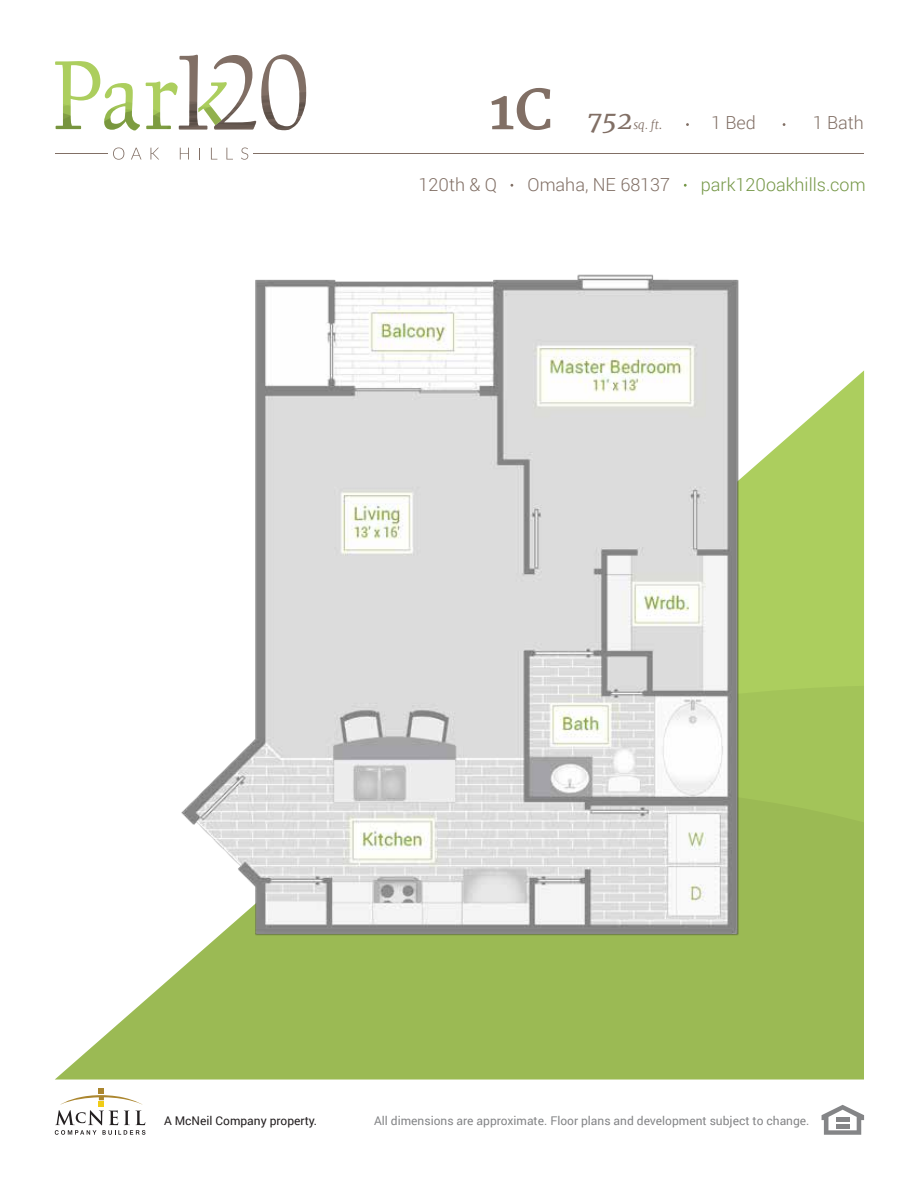
<style>
.page{position:relative;width:918px;height:1188px;background:#fff}
.page>*{position:absolute;margin:0;border:0;box-sizing:border-box;transform-origin:0 0}
.t1{font:700 54px "Merriweather";color:#816f65}
.t2{font:italic 27px "Merriweather";color:#816f65}
.t3{font:300 18px "Roboto";color:#816f65}
.t4{font:300 18px "Roboto";color:#759747}
.t5{font:12px "Roboto";color:#848587}
.t6{font:12px "Roboto";color:#231f20}
.t7{font:italic 300 12px "Merriweather";color:#816f65}
.s1{font-family:"Myriad Pro";font-weight:400;font-style:normal}
</style>
<div class="page">
<svg style="left:54px;top:985px;width:811px;height:150px;fill:#9bba54"></svg>
<svg style="left:822px;top:1105px;width:42px;height:30px"></svg>
<div style="left:836px;top:1117px;width:13px;height:5px;background:#848587"></div>
<hr style="left:836px;top:1124px;width:13px;height:4px;background:#848587">
<img style="left:163px;top:274px;width:702px;height:711px">
<svg style="left:55px;top:54px;width:252px;height:106px"></svg>
<hr style="left:55px;top:153px;width:53px;height:1px;background:#816f65">
<hr style="left:254px;top:153px;width:610px;height:1px;background:#816f65">
<svg style="left:55px;top:1089px;width:90px;height:46px"></svg>
<h1 class="t1" style="left:489px;top:79px;width:65px">1C</h1>
<h2 class="t2" style="left:588px;top:103px;width:47px">752</h2>
<p class="t7" style="left:633px;top:118px;width:30px">sq. ft<span class="s1">.</span></p>
<h3 class="t3" style="left:711px;top:110px;width:46px">1 Bed</h3>
<h3 class="t3" style="left:813px;top:110px;width:53px">1 Bath</h3>
<h3 class="t3" style="left:419px;top:172px;width:80px">120th &amp; Q</h3>
<h3 class="t3" style="left:528px;top:172px;width:144px">Omaha, NE 68137</h3>
<h3 class="t4" style="left:701px;top:172px;width:166px">park120oakhills.com</h3>
<p class="t6" style="left:164px;top:1112px;width:155px">A McNeil Company property.</p>
<p class="t5" style="left:374px;top:1112px;width:437px">All dimensions are approximate. Floor plans and development subject to change.</p>
</div>
